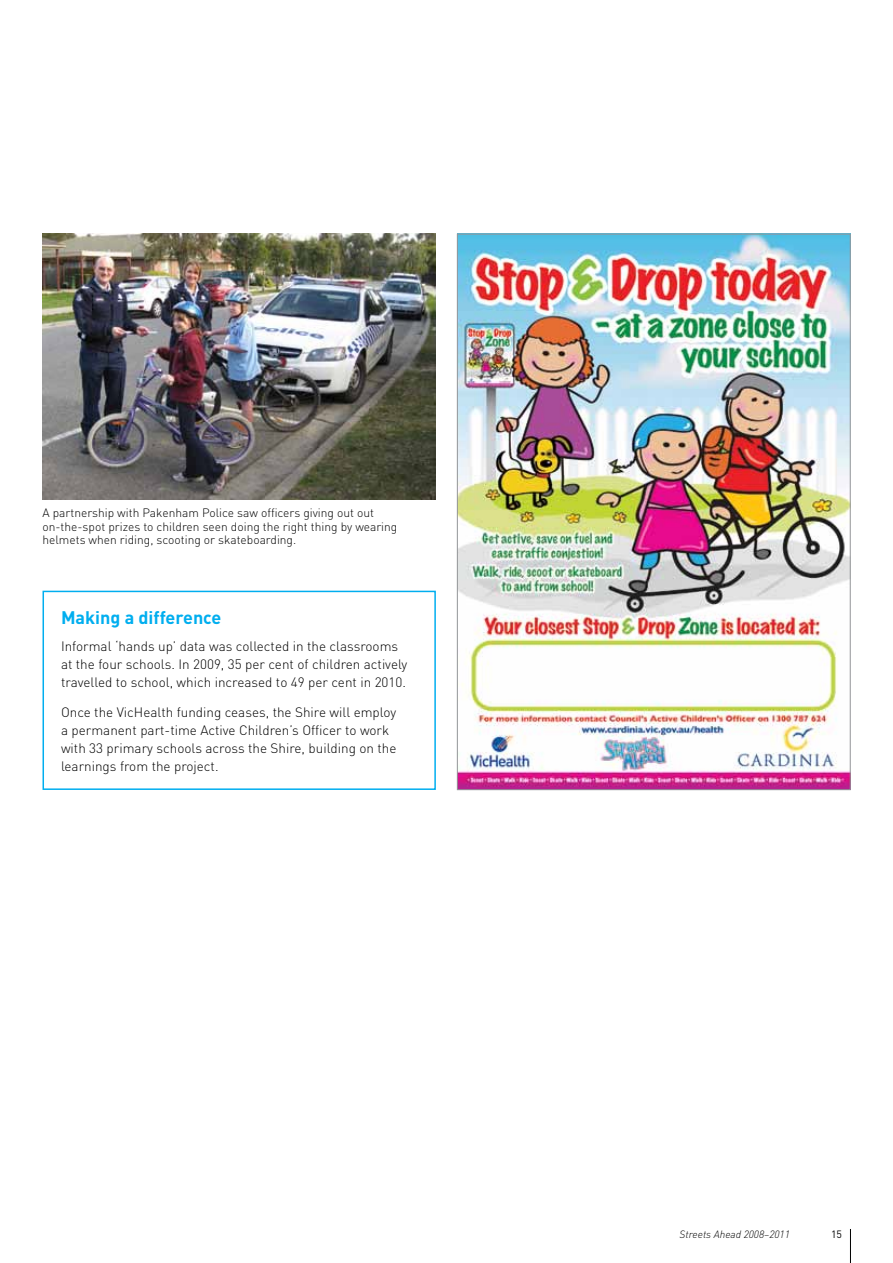
<style>
.page{position:relative;width:893px;height:1263px;background:#fff}
.page>*{position:absolute;margin:0;border:0;box-sizing:border-box;transform-origin:0 0}
.t1{font:700 18px "DIN";color:#00aeef}
.t2{font:300 13.5px/18px "DIN";color:#000}
.t3{font:300 12px/13.5px "DIN";color:#000}
.t4{font:italic 300 10.5px "DIN";color:#000}
.t5{font:10.5px "DIN";color:#000}
</style>
<div class="page">
<hr style="left:850px;top:1229px;width:1px;height:34px;background:#000">
<div style="left:43px;top:591px;width:393px;height:199px;border:2px solid #00aeef"></div>
<img style="left:43px;top:234px;width:393px;height:265px">
<img style="left:459px;top:236px;width:389px;height:552px">
<p class="t3" style="left:43px;top:506px;width:356px">A partnership with Pakenham Police saw officers giving out out on-the-spot prizes to children seen doing the right thing by wearing helmets when riding, scooting or skateboarding.</p>
<h1 class="t1" style="left:61px;top:606px;width:162px">Making a difference</h1>
<p class="t2" style="left:61px;top:637px;width:348px">Informal ‘hands up’ data was collected in the classrooms at the four schools. In 2009, 35 per cent of children actively travelled to school, which increased to 49 per cent in 2010.</p>
<p class="t2" style="left:61px;top:703px;width:337px">Once the VicHealth funding ceases, the Shire will employ a permanent part-time Active Children’s Officer to work with 33 primary schools across the Shire, building on the learnings from the project.</p>
<p class="t4" style="left:680px;top:1227px;width:112px">Streets Ahead 2008–2011</p>
<p class="t5" style="left:831px;top:1227px;width:12px">15</p>
</div>
